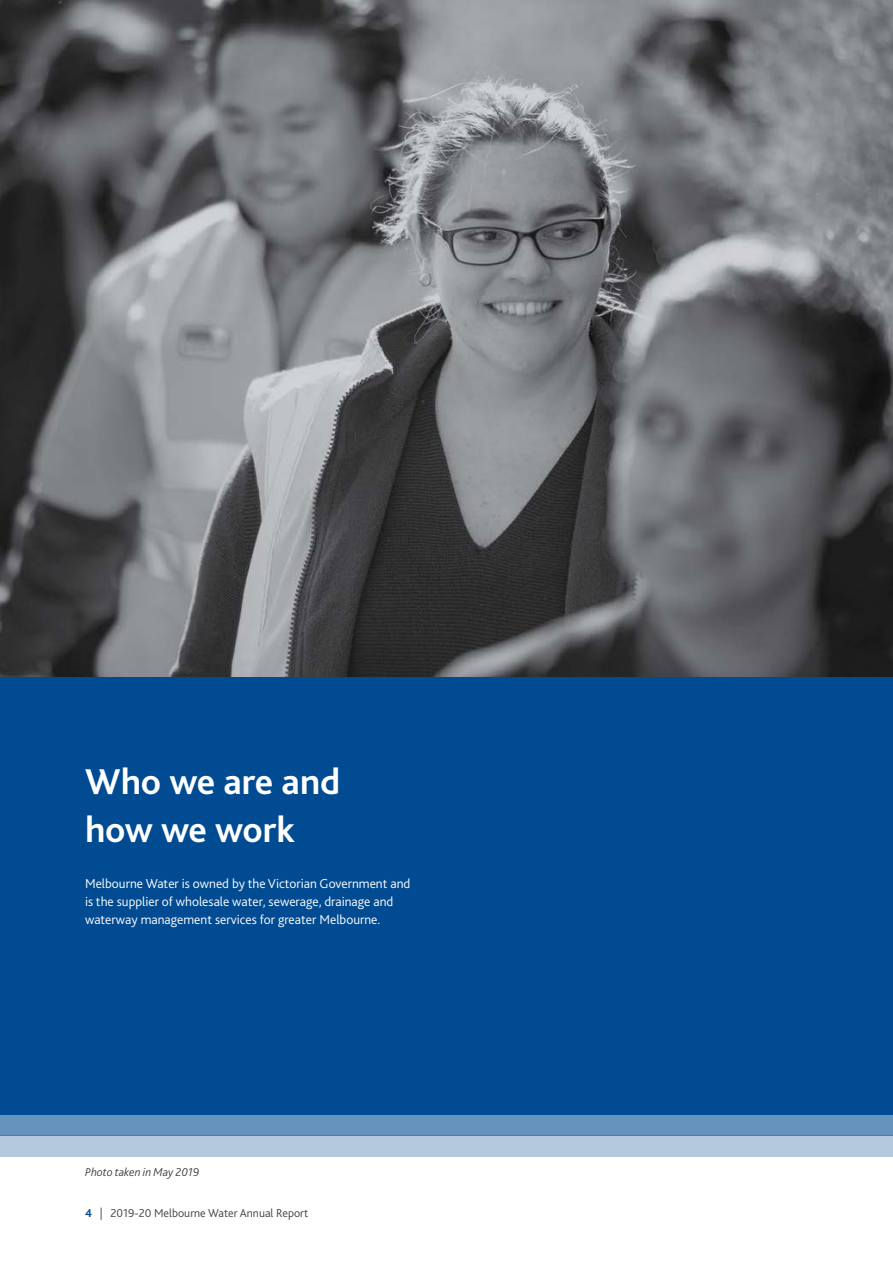
<style>
.page{position:relative;width:893px;height:1263px;background:#fff}
.page>*{position:absolute;margin:0;border:0;box-sizing:border-box;transform-origin:0 0}
.t1{font:700 37.5px/48px "Bliss";color:#fff}
.t2{font:300 13.5px/18px "Bliss";color:#fff}
.t3{font:300 12px "Bliss";color:#414042}
.t4{font:italic 300 12px "Bliss";color:#414042}
.s1{font-weight:700;color:#004b92}
</style>
<div class="page">
<div style="left:0;top:1114px;width:893px;height:21px;background:#6693bd"></div>
<div style="left:0;top:1135px;width:893px;height:22px;background:#b3c9de"></div>
<div style="left:0;top:676px;width:893px;height:438px;background:#004b92"></div>
<img style="left:0;top:0;width:893px;height:676px">
<h1 class="t1" style="left:85px;top:757px;width:257px">Who we are and how we work</h1>
<p class="t2" style="left:85px;top:874px;width:327px">Melbourne Water is owned by the Victorian Government and is the supplier of wholesale water, sewerage, drainage and waterway management services for greater Melbourne.</p>
<p class="t4" style="left:85px;top:1164px;width:116px">Photo taken in May 2019</p>
<p class="t3" style="left:85px;top:1205px;width:225px"><span class="s1">4</span> | 2019-20 Melbourne Water Annual Report</p>
</div>
